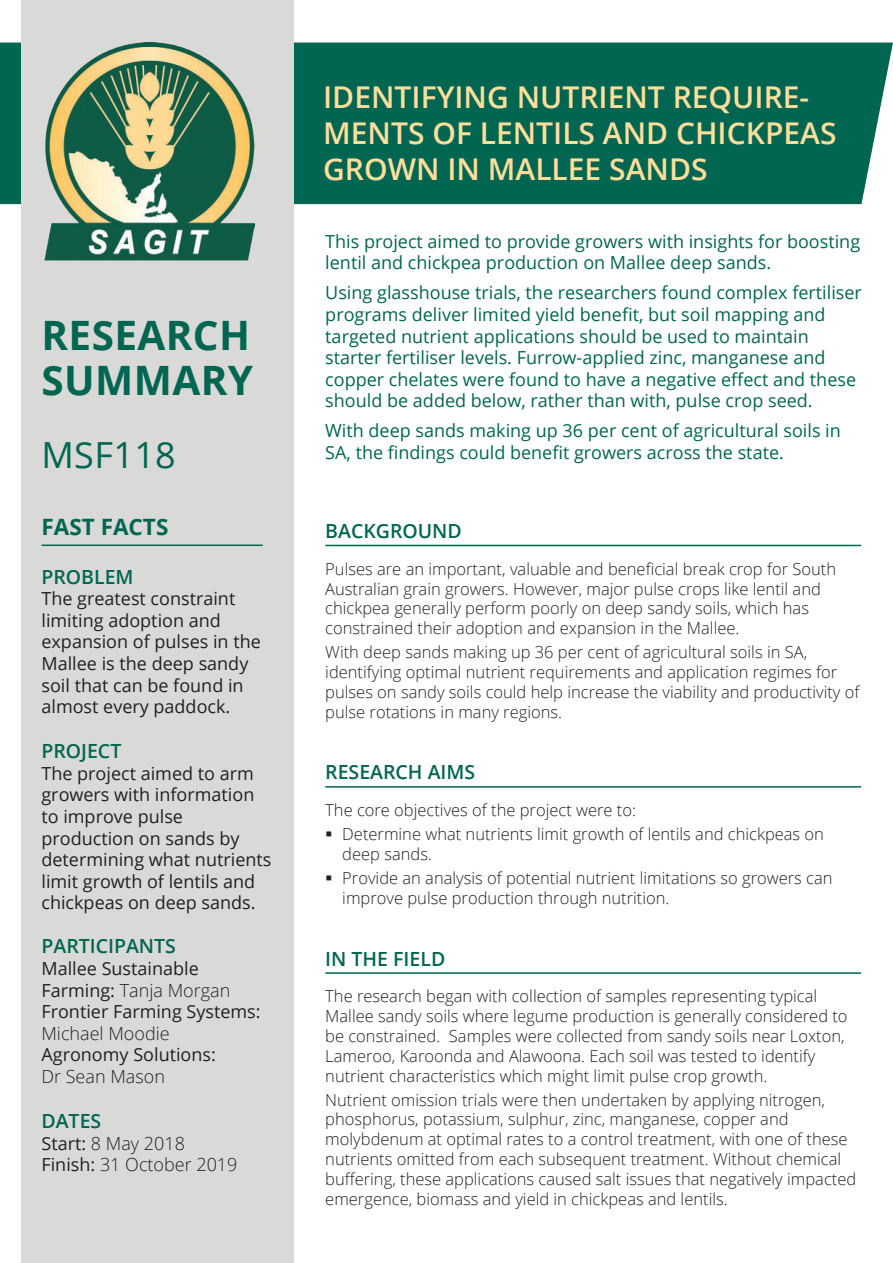
<style>
.page{position:relative;width:893px;height:1263px;background:#fff}
.page>*{position:absolute;margin:0;border:0;box-sizing:border-box;transform-origin:0 0}
.t1{font:700 40.5px/45px "Open Sans";letter-spacing:.01em;color:#006651}
.t2{font:36px "Open Sans";letter-spacing:.01em;color:#006651}
.t3{font:600 30px/36px "Open Sans";color:#ffde9c}
.t4{font:700 22.5px "Open Sans";color:#006651}
.t5{font:600 19.5px "Open Sans";color:#006651}
.t6{font:18px/21.6px "Open Sans";color:#006651}
.t7{font:18px/21.6px "Open Sans";color:#231f20}
.t8{font:300 18px/21.6px "Open Sans";color:#231f20}
.t9{font:300 16.5px/19.8px "Open Sans";color:#231f20}
.s1{font-weight:300}
.s2{font-weight:400}
</style>
<div class="page">
<div style="left:0;top:43px;width:893px;height:161px;background:#006651"></div>
<div style="left:21px;top:0;width:273px;height:1263px;background:#d9d9d8"></div>
<img style="left:44px;top:43px;width:210px;height:218px">
<hr style="left:42px;top:544px;width:221px;height:2px;background:#006651">
<hr style="left:325px;top:545px;width:536px;height:1px;background:#006651">
<hr style="left:325px;top:786px;width:536px;height:1px;background:#006651">
<hr style="left:325px;top:972px;width:536px;height:2px;background:#006651">
<h1 class="t1" style="left:41px;top:313px;width:213px">RESEARCH<br>SUMMARY</h1>
<h2 class="t2" style="left:41px;top:440px;width:136px">MSF118</h2>
<h3 class="t4" style="left:42px;top:514px;width:128px">FAST FACTS</h3>
<p class="t5" style="left:41px;top:569px;width:94px">PROBLEM</p>
<p class="t7" style="left:41px;top:590px;width:221px">The greatest constraint limiting adoption and expansion of pulses in the<br>Mallee is the deep sandy soil that can be found in almost every paddock.</p>
<p class="t5" style="left:41px;top:744px;width:81px">PROJECT</p>
<p class="t7" style="left:41px;top:764px;width:231px">The project aimed to arm growers with information to improve pulse production on sands by determining what nutrients limit growth of lentils and chickpeas on deep sands.</p>
<p class="t5" style="left:41px;top:939px;width:136px">PARTICIPANTS</p>
<p class="t7" style="left:41px;top:959px;width:221px">Mallee Sustainable<br>Farming: <span class="s1">Tanja Morgan<br></span>Frontier Farming Systems:</p>
<p class="t8" style="left:41px;top:1024px;width:130px">Michael Moodie</p>
<p class="t7" style="left:41px;top:1046px;width:176px">Agronomy Solutions:</p>
<p class="t8" style="left:41px;top:1067px;width:125px">Dr Sean Mason</p>
<p class="t5" style="left:41px;top:1114px;width:61px">DATES</p>
<p class="t8" style="left:41px;top:1134px;width:198px"><span class="s2">Start:</span> 8 May 2018<br><span class="s2">Finish:</span> 31 October 2019</p>
<h3 class="t3" style="left:323px;top:82px;width:515px">IDENTIFYING NUTRIENT REQUIRE-<br>MENTS OF LENTILS AND CHICKPEAS<br>GROWN IN MALLEE SANDS</h3>
<p class="t6" style="left:325px;top:232px;width:536px">This project aimed to provide growers with insights for boosting lentil and chickpea production on Mallee deep sands.</p>
<p class="t6" style="left:325px;top:284px;width:538px">Using glasshouse trials, the researchers found complex fertiliser programs deliver limited yield benefit, but soil mapping and targeted nutrient applications should be used to maintain starter fertiliser levels. Furrow-applied zinc, manganese and copper chelates were found to have a negative effect and these should be added below, rather than with, pulse crop seed.</p>
<p class="t6" style="left:325px;top:422px;width:517px">With deep sands making up 36 per cent of agricultural soils in<br>SA, the findings could benefit growers across the state.</p>
<p class="t5" style="left:325px;top:524px;width:138px">BACKGROUND</p>
<p class="t9" style="left:325px;top:558px;width:512px">Pulses are an important, valuable and beneficial break crop for South Australian grain growers. However, major pulse crops like lentil and chickpea generally perform poorly on deep sandy soils, which has constrained their adoption and expansion in the Mallee.</p>
<p class="t9" style="left:325px;top:642px;width:536px">With deep sands making up 36 per cent of agricultural soils in SA, identifying optimal nutrient requirements and application regimes for pulses on sandy soils could help increase the viability and productivity of pulse rotations in many regions.</p>
<p class="t5" style="left:325px;top:765px;width:151px">RESEARCH AIMS</p>
<p class="t9" style="left:342px;top:798px;width:483px;line-height:24px;text-indent:-17px">The core objectives of the project were to:<br>Determine what nutrients limit growth of lentils and chickpeas on</p>
<p class="t9" style="left:342px;top:844px;width:492px;line-height:24px">deep sands.<br>Provide an analysis of potential nutrient limitations so growers can</p>
<p class="t9" style="left:342px;top:890px;width:329px">improve pulse production through nutrition.</p>
<p class="t5" style="left:325px;top:951px;width:122px">IN THE FIELD</p>
<p class="t9" style="left:325px;top:986px;width:524px">The research began with collection of samples representing typical Mallee sandy soils where legume production is generally considered to be constrained. Samples were collected from sandy soils near Loxton, Lameroo, Karoonda and Alawoona. Each soil was tested to identify nutrient characteristics which might limit pulse crop growth.</p>
<p class="t9" style="left:325px;top:1089px;width:532px">Nutrient omission trials were then undertaken by applying nitrogen, phosphorus, potassium, sulphur, zinc, manganese, copper and molybdenum at optimal rates to a control treatment, with one of these nutrients omitted from each subsequent treatment. Without chemical buffering, these applications caused salt issues that negatively impacted emergence, biomass and yield in chickpeas and lentils.</p>
</div>
